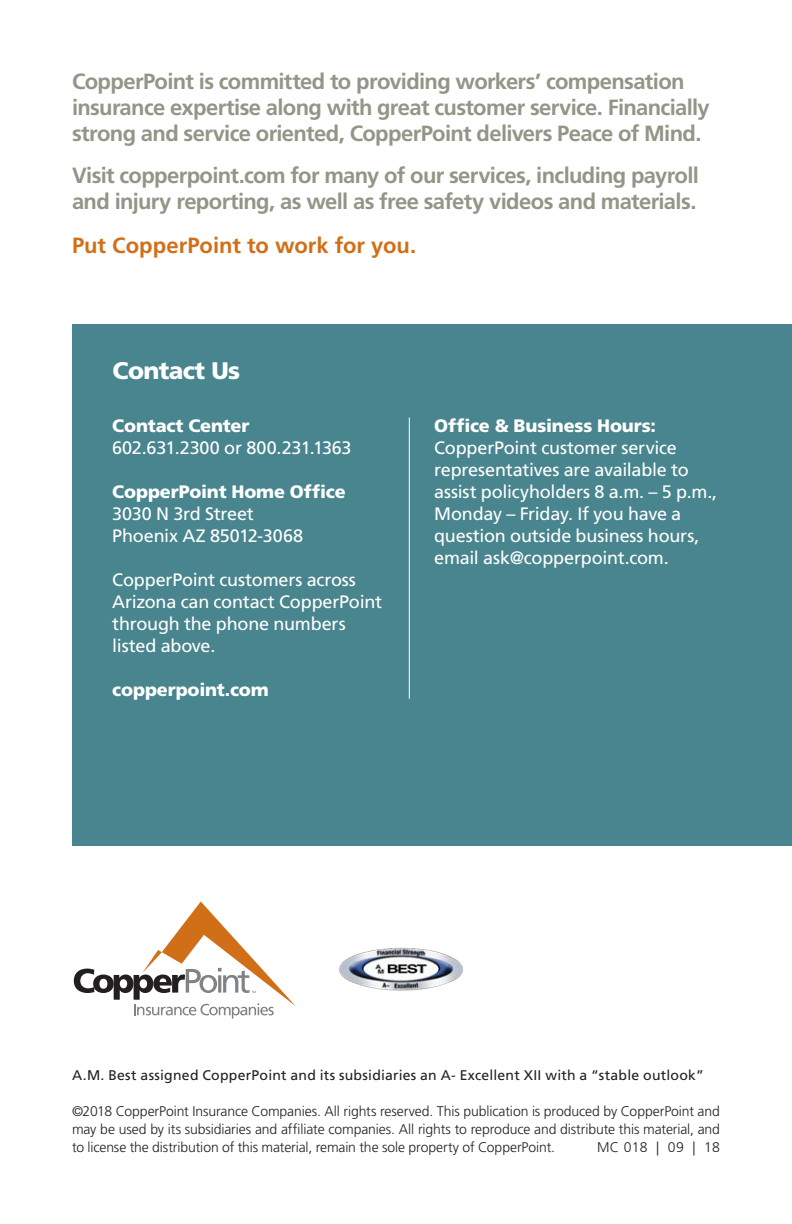
<style>
.page{position:relative;width:792px;height:1224px;background:#fff}
.page>*{position:absolute;margin:0;border:0;box-sizing:border-box;transform-origin:0 0}
.t1{font:900 24px "Frutiger LT Std";letter-spacing:-.025em;color:#fff}
.t2{font:700 22px/26px "Frutiger LT Std";letter-spacing:-.03em;color:#949487}
.t3{font:700 22px "Frutiger LT Std";color:#d06f18}
.t4{font:18px/22px "Frutiger LT Std";letter-spacing:-.01em;color:#fff}
.t5{font:900 18px "Frutiger LT Std";letter-spacing:-.01em;color:#fff}
.t6{font:300 14px/18px "Frutiger LT Std";letter-spacing:-.01em;color:#231f20;text-align:justify}
.t7{font:14px "Frutiger LT Std";letter-spacing:.015em;color:#231f20}
.s1{font-weight:900}
</style>
<div class="page">
<div style="left:72px;top:324px;width:720px;height:522px;background:#48858e"></div>
<svg style="left:74px;top:902px;width:222px;height:117px"></svg>
<img style="left:339px;top:947px;width:124px;height:44px">
<hr style="left:409px;top:418px;width:1px;height:281px;background:#fff">
<p class="t2" style="left:72px;top:68px;width:639px">CopperPoint is committed to providing workers’ compensation insurance expertise along with great customer service. Financially strong and service oriented, CopperPoint delivers Peace of Mind.</p>
<p class="t2" style="left:72px;top:162px;width:628px">Visit copperpoint.com for many of our services, including payroll and injury reporting, as well as free safety videos and materials.</p>
<p class="t3" style="left:72px;top:232px;width:346px">Put CopperPoint to work for you.</p>
<p class="t1" style="left:113px;top:357px;width:129px">Contact Us</p>
<p class="t4" style="left:112px;top:415px;width:241px"><span class="s1">Contact Center<br></span>602.631.2300 or 800.231.1363</p>
<p class="t4" style="left:112px;top:481px;width:235px"><span class="s1">CopperPoint Home Office<br></span>3030 N 3rd Street<br>Phoenix AZ 85012-3068</p>
<p class="t4" style="left:112px;top:569px;width:271px">CopperPoint customers across<br>Arizona can contact CopperPoint through the phone numbers listed above.</p>
<p class="t5" style="left:112px;top:679px;width:158px">copperpoint.com</p>
<p class="t4" style="left:434px;top:415px;width:285px"><span class="s1">Office &amp; Business Hours:<br></span>CopperPoint customer service representatives are available to assist policyholders 8 a.m. – 5 p.m.,<br>Monday – Friday. If you have a question outside business hours, email ask@copperpoint.com.</p>
<p class="t7" style="left:72px;top:1067px;width:633px">A.M. Best assigned CopperPoint and its subsidiaries an A- Excellent XII with a “stable outlook”</p>
<p class="t6" style="left:72px;top:1102px;width:650px">©2018 CopperPoint Insurance Companies. All rights reserved. This publication is produced by CopperPoint and may be used by its subsidiaries and affiliate companies. All rights to reproduce and distribute this material, and to license the distribution of this material, remain the sole property of CopperPoint.</p>
<p class="t6" style="left:597px;top:1138px;width:124px">MC 018 | 09 | 18</p>
</div>
